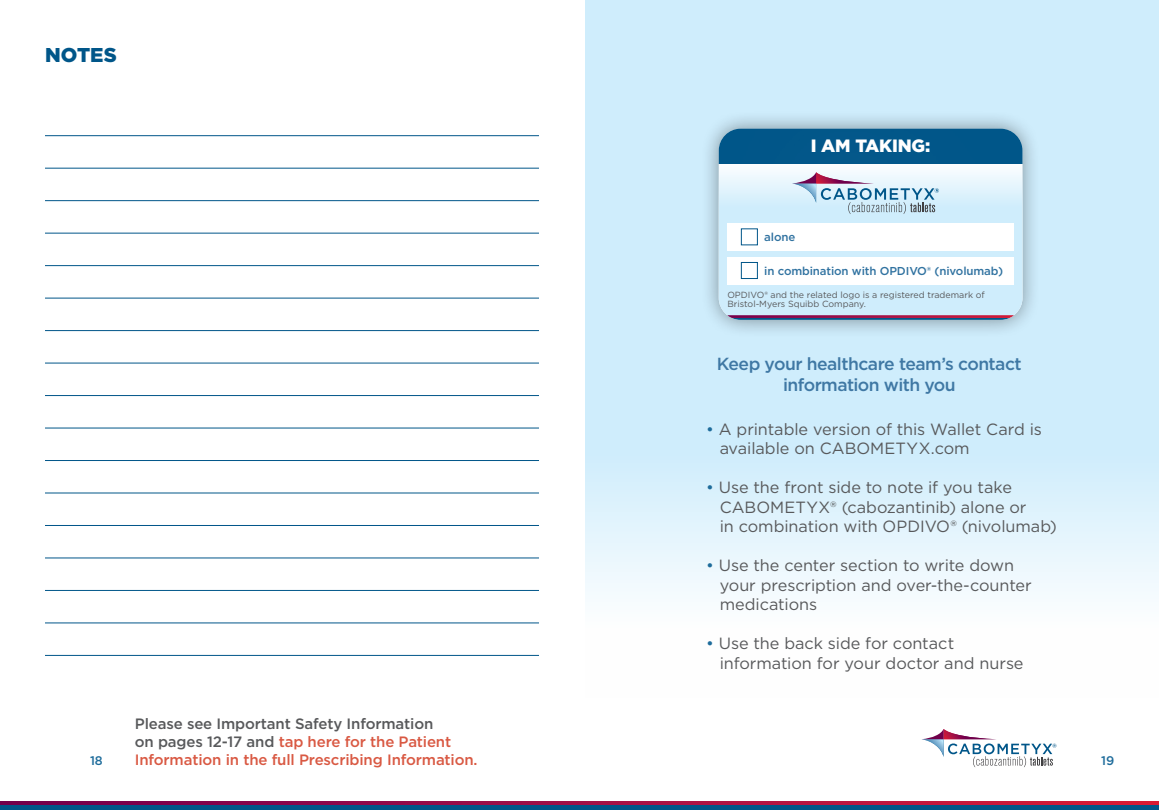
<style>
.page{position:relative;width:1159px;height:810px;background:#fff}
.page>*{position:absolute;margin:0;border:0;box-sizing:border-box;transform-origin:0 0}
.t1{font:900 20px "Gotham";color:#005689}
.t2{font:900 17.88px "Gotham";letter-spacing:-.01em;color:#fff}
.t3{font:500 17.5px/21px "Gotham";letter-spacing:-.03em;color:#3f78a4;text-align:center}
.t4{font:16.25px/19.5px "Gotham";letter-spacing:-.005em;color:#58595b}
.t5{font:500 15px/18px "Gotham";letter-spacing:-.01em;color:#d95943}
.t6{font:500 12.5px "Gotham";color:#1e6c9b}
.t7{font:500 11.5px "Gotham";letter-spacing:-.01em;color:#3072a0}
.t8{font:11.5px "Gotham";color:#000}
.t9{font:8.88px/8.9px "Gotham";color:#58595b}
.s1{color:#58595b}
.s2{color:#1e6c9b}
</style>
<div class="page">
<hr style="left:45px;top:135px;width:494px;height:1px;background:#005689">
<hr style="left:45px;top:168px;width:494px;height:1px;background:#005689">
<hr style="left:45px;top:200px;width:494px;height:1px;background:#005689">
<hr style="left:45px;top:233px;width:494px;height:1px;background:#005689">
<hr style="left:45px;top:265px;width:494px;height:1px;background:#005689">
<hr style="left:45px;top:298px;width:494px;height:1px;background:#005689">
<hr style="left:45px;top:330px;width:494px;height:1px;background:#005689">
<hr style="left:45px;top:363px;width:494px;height:1px;background:#005689">
<hr style="left:45px;top:395px;width:494px;height:1px;background:#005689">
<hr style="left:45px;top:428px;width:494px;height:1px;background:#005689">
<hr style="left:45px;top:460px;width:494px;height:1px;background:#005689">
<hr style="left:45px;top:493px;width:494px;height:1px;background:#005689">
<hr style="left:45px;top:525px;width:494px;height:1px;background:#005689">
<hr style="left:45px;top:558px;width:494px;height:1px;background:#005689">
<hr style="left:45px;top:590px;width:494px;height:1px;background:#005689">
<hr style="left:45px;top:623px;width:494px;height:1px;background:#005689">
<hr style="left:45px;top:655px;width:494px;height:1px;background:#005689">
<svg style="left:0;top:801px;width:585px;height:5px;background:#6d1656"></svg>
<hr style="left:0;top:806px;width:585px;height:4px;background:#005689">
<svg style="left:922px;top:729px;width:134px;height:38px"></svg>
<svg style="left:585px;top:0;width:574px;height:595px;background:#d4effc"></svg>
<div style="left:700px;top:110px;width:341px;height:229px;background:#000;opacity:.4"></div>
<div style="left:719px;top:145px;width:303px;height:175px;background:#cfedfc"></div>
<svg style="left:727px;top:315px;width:287px;height:3px"></svg>
<hr style="left:719px;top:318px;width:303px;height:2px;background:#005689">
<svg style="left:719px;top:129px;width:303px;height:182px"></svg>
<svg style="left:792px;top:172px;width:147px;height:42px"></svg>
<div style="left:741px;top:229px;width:16px;height:16px;background:#fff"></div>
<div style="left:741px;top:229px;width:17px;height:16px;border:1px solid #005689"></div>
<div style="left:741px;top:262px;width:16px;height:17px;background:#fff"></div>
<div style="left:741px;top:262px;width:17px;height:17px;border:1px solid #005689"></div>
<svg style="left:585px;top:801px;width:574px;height:5px;background:#98224c"></svg>
<hr style="left:585px;top:806px;width:574px;height:4px;background:#005689">
<p class="t1" style="left:45px;top:41px;width:74px">NOTES</p>
<p class="t6" style="left:90px;top:752px;width:14px">18</p>
<p class="t5" style="left:135px;top:715px;width:344px"><span class="s1">Please see Important Safety Information<br>on pages 12-17 and</span> tap here for the Patient<br>Information in the full Prescribing Information.</p>
<p class="t2" style="left:811px;top:133px;width:121px">I AM TAKING:</p>
<p class="t7" style="left:764px;top:230px;width:33px">alone</p>
<p class="t7" style="left:764px;top:263px;width:240px">in combination with OPDIVO® (nivolumab)</p>
<p class="t9" style="left:727px;top:290px;width:259px">OPDIVO® and the related logo is a registered trademark of<br>Bristol-Myers Squibb Company.</p>
<p class="t3" style="left:717px;top:353px;width:306px">Keep your healthcare team’s contact information with you</p>
<p class="t4" style="left:720px;top:419px;width:324px;text-indent:-14px"><span class="s2">•</span> A printable version of this Wallet Card is available on CABOMETYX.com</p>
<p class="t4" style="left:720px;top:477px;width:339px;text-indent:-14px"><span class="s2">•</span> Use the front side to note if you take<br>CABOMETYX® (cabozantinib) alone or<br>in combination with OPDIVO® (nivolumab)</p>
<p class="t4" style="left:720px;top:555px;width:313px;text-indent:-14px"><span class="s2">•</span> Use the center section to write down your prescription and over-the-counter medications</p>
<p class="t4" style="left:720px;top:633px;width:305px;text-indent:-14px"><span class="s2">•</span> Use the back side for contact information for your doctor and nurse</p>
<p class="t8" style="left:1004px;top:436px;width:90px;rotate:-180deg">Phone Number:</p>
<p class="t8" style="left:1004px;top:456px;width:89px;rotate:-180deg">Doctor’s Name:</p>
<p class="t8" style="left:1004px;top:503px;width:67px;rotate:-180deg">Your Name:</p>
<p class="t6" style="left:1101px;top:753px;width:15px">19</p>
</div>
